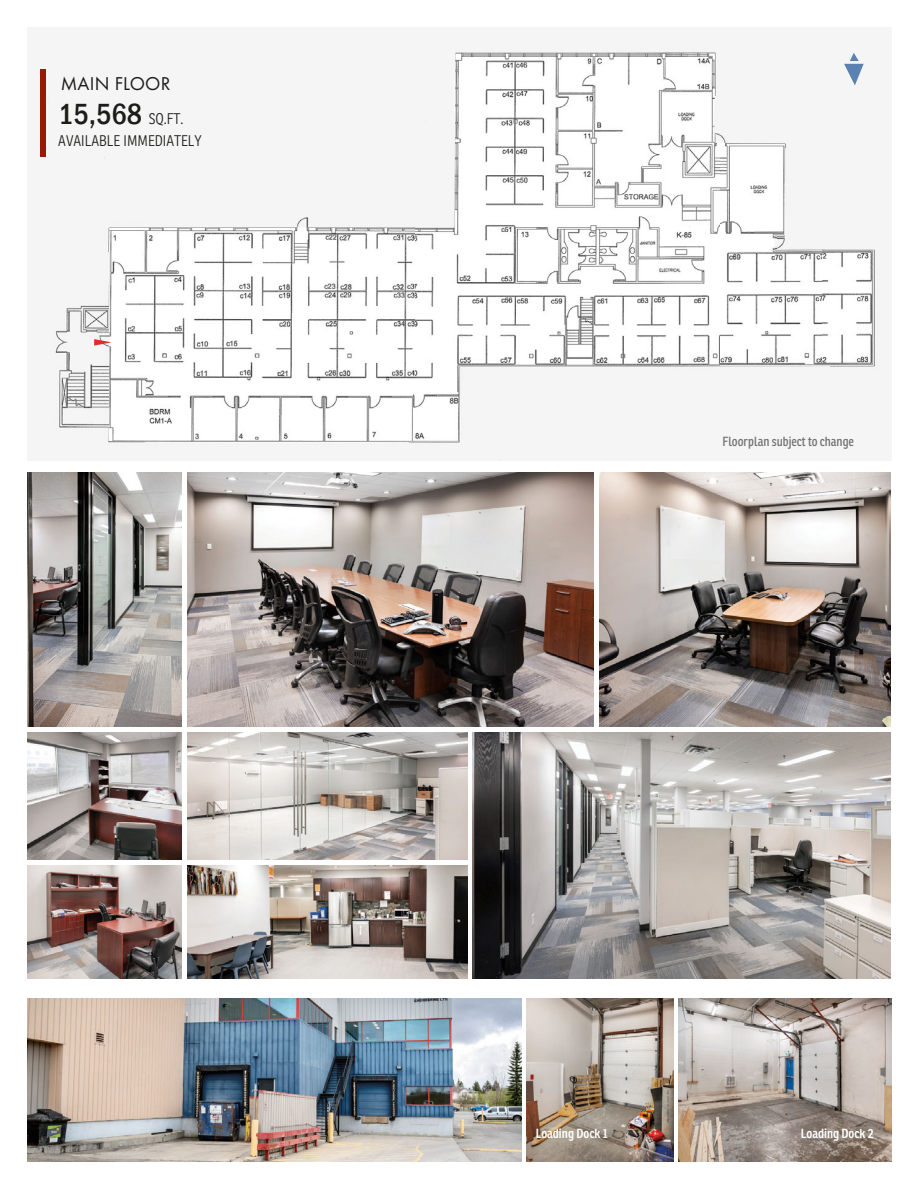
<style>
.page{position:relative;width:918px;height:1188px;background:#fff}
.page>*{position:absolute;margin:0;border:0;box-sizing:border-box;transform-origin:0 0}
.t1{font:500 condensed 30px "Franklin Gothic";color:#1c1c1a}
.t2{font:19.35px "Futura PT";letter-spacing:.01em;color:#1c1c1a}
.t3{font:300 15px "Ronnia Cond";color:#1c1c1a}
.t4{font:12.9px "Ronnia Cond";color:#727273}
.t5{font:600 12.9px "Ronnia Cond";color:#fff}
.s1{font-family:"Ronnia Cond";font-weight:300;font-stretch:normal;font-size:15px}
</style>
<div class="page">
<div style="left:27px;top:27px;width:864px;height:434px;background:#f5f5f5"></div>
<img style="left:461px;top:52px;width:394px;height:34px">
<img style="left:55px;top:305px;width:90px;height:138px">
<img style="left:873px;top:253px;width:2px;height:114px">
<img style="left:145px;top:441px;width:264px;height:1px">
<img style="left:415px;top:53px;width:306px;height:340px">
<img style="left:720px;top:142px;width:102px;height:225px">
<img style="left:108px;top:227px;width:307px;height:214px">
<img style="left:822px;top:249px;width:51px;height:118px">
<img style="left:414px;top:393px;width:46px;height:48px">
<div style="left:40px;top:69px;width:6px;height:87px;background:#98190c"></div>
<img style="left:27px;top:998px;width:494px;height:163px">
<img style="left:527px;top:998px;width:146px;height:163px">
<img style="left:679px;top:998px;width:212px;height:163px">
<img style="left:187px;top:473px;width:407px;height:254px">
<img style="left:600px;top:473px;width:290px;height:254px">
<img style="left:27px;top:473px;width:154px;height:254px">
<img style="left:27px;top:733px;width:154px;height:126px">
<img style="left:27px;top:865px;width:154px;height:113px">
<img style="left:188px;top:733px;width:279px;height:126px">
<img style="left:188px;top:865px;width:279px;height:113px">
<img style="left:473px;top:733px;width:417px;height:245px">
<svg style="left:844px;top:53px;width:20px;height:32px"></svg>
<svg style="left:94px;top:339px;width:17px;height:7px"></svg>
<h2 class="t2" style="left:61px;top:77px;width:111px">MAIN FLOOR</h2>
<h1 class="t1" style="left:58px;top:97px;width:127px">15,568 <span class="s1">SQ.FT.</span></h1>
<p class="t3" style="left:58px;top:134px;width:145px">AVAILABLE IMMEDIATELY</p>
<p class="t4" style="left:723px;top:434px;width:133px">Floorplan subject to change</p>
<p class="t5" style="left:536px;top:1129px;width:73px">Loading Dock 1</p>
<p class="t5" style="left:801px;top:1129px;width:74px">Loading Dock 2</p>
</div>
